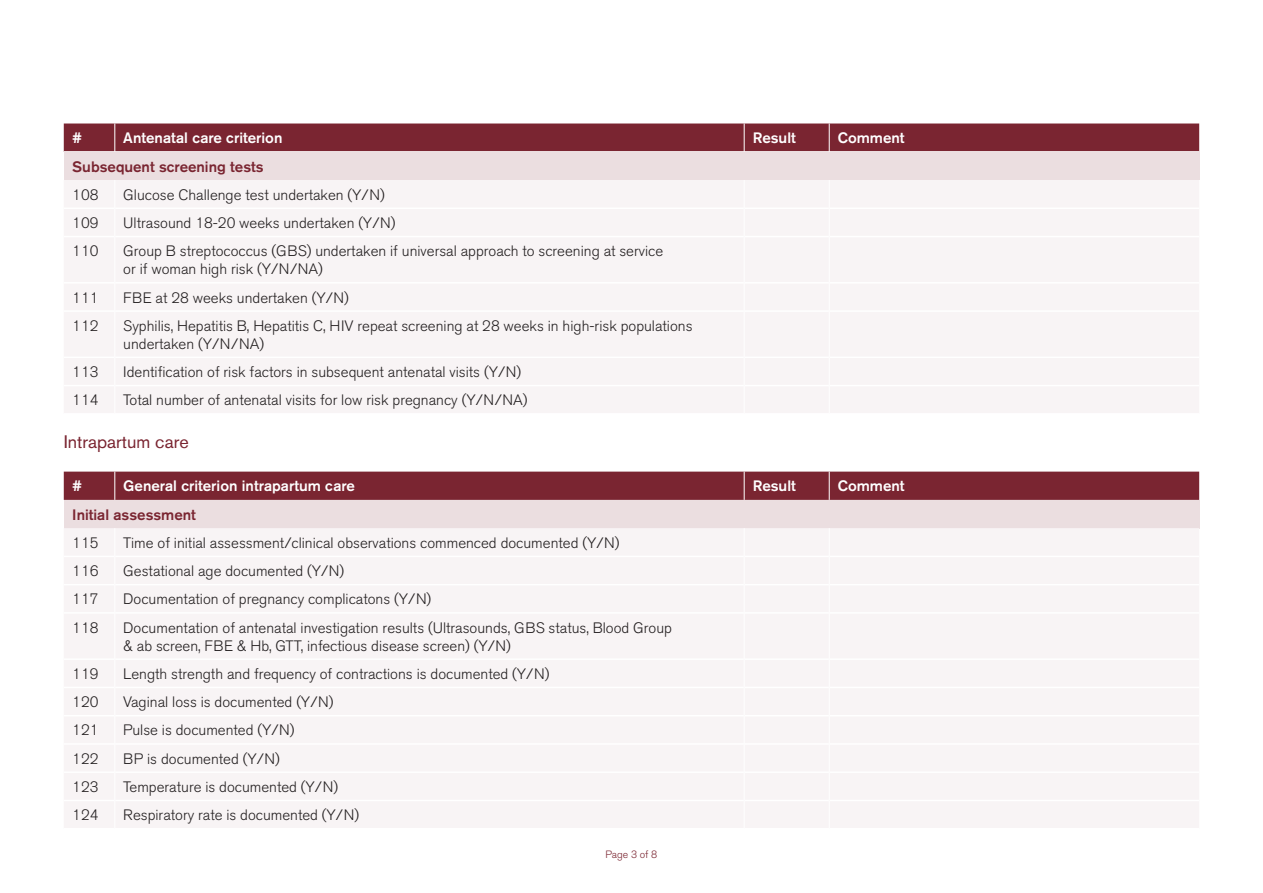
<style>
.page{position:relative;width:1263px;height:893px;background:#fff}
.page>*{position:absolute;margin:0;border:0;box-sizing:border-box;transform-origin:0 0}
.Heading_L2{font:18px "Akzidenz Grotesk BE";color:#7a2531}
.Body{font:300 15px/18px "Akzidenz Grotesk BE";color:#231f20}
.Heading_L3{font:500 15px "Akzidenz Grotesk BE";color:#fff}
.Heading_L3-2{font:500 15px "Akzidenz Grotesk BE";color:#7a2531}
.t1{font:300 10.5px "Akzidenz Grotesk BE";color:#7a2531}
</style>
<div class="page">
<div style="left:64px;top:152px;width:1135px;height:28px;background:#ebdee0"></div>
<div style="left:64px;top:180px;width:1135px;height:233px;background:#f8f4f5"></div>
<hr style="left:64px;top:208px;width:50px;height:1px;background:#fff">
<hr style="left:115px;top:208px;width:629px;height:1px;background:#fff">
<hr style="left:744px;top:208px;width:85px;height:1px;background:#fff">
<hr style="left:830px;top:208px;width:369px;height:1px;background:#fff">
<hr style="left:64px;top:236px;width:50px;height:1px;background:#fff">
<hr style="left:115px;top:236px;width:629px;height:1px;background:#fff">
<hr style="left:744px;top:236px;width:85px;height:1px;background:#fff">
<hr style="left:830px;top:236px;width:369px;height:1px;background:#fff">
<hr style="left:64px;top:282px;width:50px;height:2px;background:#fff">
<hr style="left:115px;top:282px;width:629px;height:2px;background:#fff">
<hr style="left:744px;top:282px;width:85px;height:2px;background:#fff">
<hr style="left:830px;top:282px;width:369px;height:2px;background:#fff">
<hr style="left:64px;top:310px;width:50px;height:2px;background:#fff">
<hr style="left:115px;top:310px;width:629px;height:2px;background:#fff">
<hr style="left:744px;top:310px;width:85px;height:2px;background:#fff">
<hr style="left:830px;top:310px;width:369px;height:2px;background:#fff">
<hr style="left:64px;top:357px;width:50px;height:1px;background:#fff">
<hr style="left:115px;top:357px;width:629px;height:1px;background:#fff">
<hr style="left:744px;top:357px;width:85px;height:1px;background:#fff">
<hr style="left:830px;top:357px;width:369px;height:1px;background:#fff">
<hr style="left:64px;top:385px;width:50px;height:1px;background:#fff">
<hr style="left:115px;top:385px;width:629px;height:1px;background:#fff">
<hr style="left:744px;top:385px;width:85px;height:1px;background:#fff">
<hr style="left:830px;top:385px;width:369px;height:1px;background:#fff">
<svg style="left:114px;top:180px;width:1px;height:57px"></svg>
<svg style="left:744px;top:180px;width:1px;height:56px"></svg>
<svg style="left:829px;top:180px;width:1px;height:57px"></svg>
<hr style="left:114px;top:237px;width:1px;height:46px;background:#fff">
<hr style="left:744px;top:237px;width:1px;height:46px;background:#fff">
<hr style="left:829px;top:237px;width:1px;height:46px;background:#fff">
<svg style="left:114px;top:283px;width:1px;height:28px"></svg>
<svg style="left:744px;top:284px;width:1px;height:26px"></svg>
<svg style="left:829px;top:283px;width:1px;height:28px"></svg>
<hr style="left:114px;top:311px;width:1px;height:46px;background:#fff">
<hr style="left:744px;top:311px;width:1px;height:46px;background:#fff">
<hr style="left:829px;top:311px;width:1px;height:46px;background:#fff">
<svg style="left:114px;top:357px;width:1px;height:56px"></svg>
<svg style="left:744px;top:358px;width:1px;height:55px"></svg>
<svg style="left:829px;top:357px;width:1px;height:56px"></svg>
<div style="left:64px;top:124px;width:1135px;height:28px;background:#7a2531"></div>
<div style="left:64px;top:500px;width:1135px;height:28px;background:#ebdee0"></div>
<div style="left:64px;top:528px;width:1135px;height:300px;background:#f8f4f5"></div>
<hr style="left:64px;top:584px;width:50px;height:1px;background:#fff">
<hr style="left:115px;top:584px;width:629px;height:1px;background:#fff">
<hr style="left:744px;top:584px;width:85px;height:1px;background:#fff">
<hr style="left:830px;top:584px;width:369px;height:1px;background:#fff">
<hr style="left:64px;top:612px;width:50px;height:2px;background:#fff">
<hr style="left:115px;top:612px;width:629px;height:2px;background:#fff">
<hr style="left:744px;top:612px;width:85px;height:2px;background:#fff">
<hr style="left:830px;top:612px;width:369px;height:2px;background:#fff">
<hr style="left:64px;top:658px;width:50px;height:2px;background:#fff">
<hr style="left:115px;top:658px;width:629px;height:2px;background:#fff">
<hr style="left:744px;top:658px;width:85px;height:2px;background:#fff">
<hr style="left:830px;top:658px;width:369px;height:2px;background:#fff">
<hr style="left:64px;top:687px;width:50px;height:1px;background:#fff">
<hr style="left:115px;top:687px;width:629px;height:1px;background:#fff">
<hr style="left:744px;top:687px;width:85px;height:1px;background:#fff">
<hr style="left:830px;top:687px;width:369px;height:1px;background:#fff">
<hr style="left:64px;top:715px;width:50px;height:1px;background:#fff">
<hr style="left:115px;top:715px;width:629px;height:1px;background:#fff">
<hr style="left:744px;top:715px;width:85px;height:1px;background:#fff">
<hr style="left:830px;top:715px;width:369px;height:1px;background:#fff">
<hr style="left:64px;top:743px;width:50px;height:2px;background:#fff">
<hr style="left:115px;top:743px;width:629px;height:2px;background:#fff">
<hr style="left:744px;top:743px;width:85px;height:2px;background:#fff">
<hr style="left:830px;top:743px;width:369px;height:2px;background:#fff">
<hr style="left:64px;top:771px;width:50px;height:2px;background:#fff">
<hr style="left:115px;top:771px;width:629px;height:2px;background:#fff">
<hr style="left:744px;top:771px;width:85px;height:2px;background:#fff">
<hr style="left:830px;top:771px;width:369px;height:2px;background:#fff">
<hr style="left:64px;top:800px;width:50px;height:1px;background:#fff">
<hr style="left:115px;top:800px;width:629px;height:1px;background:#fff">
<hr style="left:744px;top:800px;width:85px;height:1px;background:#fff">
<hr style="left:830px;top:800px;width:369px;height:1px;background:#fff">
<hr style="left:64px;top:556px;width:50px;height:1px;background:#fff">
<hr style="left:115px;top:556px;width:629px;height:1px;background:#fff">
<hr style="left:744px;top:556px;width:85px;height:1px;background:#fff">
<hr style="left:830px;top:556px;width:369px;height:1px;background:#fff">
<svg style="left:114px;top:528px;width:1px;height:85px"></svg>
<svg style="left:744px;top:528px;width:1px;height:84px"></svg>
<svg style="left:829px;top:528px;width:1px;height:85px"></svg>
<hr style="left:114px;top:613px;width:1px;height:46px;background:#fff">
<hr style="left:744px;top:613px;width:1px;height:46px;background:#fff">
<hr style="left:829px;top:613px;width:1px;height:46px;background:#fff">
<svg style="left:114px;top:659px;width:1px;height:169px"></svg>
<svg style="left:744px;top:660px;width:1px;height:168px"></svg>
<svg style="left:829px;top:659px;width:1px;height:169px"></svg>
<div style="left:64px;top:472px;width:1135px;height:28px;background:#7a2531"></div>
<p class="Heading_L3" style="left:72px;top:129px;width:12px">#</p>
<p class="Heading_L3" style="left:123px;top:129px;width:161px">Antenatal care criterion</p>
<p class="Heading_L3" style="left:753px;top:129px;width:45px">Result</p>
<p class="Heading_L3" style="left:838px;top:129px;width:68px">Comment</p>
<p class="Heading_L3-2" style="left:72px;top:157px;width:193px">Subsequent screening tests</p>
<p class="Body" style="left:72px;top:186px;width:28px">108</p>
<p class="Body" style="left:123px;top:186px;width:263px">Glucose Challenge test undertaken (Y/N)</p>
<p class="Body" style="left:72px;top:214px;width:28px">109</p>
<p class="Body" style="left:123px;top:214px;width:274px">Ultrasound 18-20 weeks undertaken (Y/N)</p>
<p class="Body" style="left:72px;top:242px;width:28px">110</p>
<p class="Body" style="left:123px;top:242px;width:541px">Group B streptococcus (GBS) undertaken if universal approach to screening at service or if woman high risk (Y/N/NA)</p>
<p class="Body" style="left:72px;top:289px;width:28px">111</p>
<p class="Body" style="left:123px;top:289px;width:227px">FBE at 28 weeks undertaken (Y/N)</p>
<p class="Body" style="left:72px;top:317px;width:28px">112</p>
<p class="Body" style="left:123px;top:317px;width:571px">Syphilis, Hepatitis B, Hepatitis C, HIV repeat screening at 28 weeks in high-risk populations undertaken (Y/N/NA)</p>
<p class="Body" style="left:72px;top:363px;width:28px">113</p>
<p class="Body" style="left:123px;top:363px;width:399px">Identification of risk factors in subsequent antenatal visits (Y/N)</p>
<p class="Body" style="left:72px;top:391px;width:28px">114</p>
<p class="Body" style="left:123px;top:391px;width:406px">Total number of antenatal visits for low risk pregnancy (Y/N/NA)</p>
<p class="Heading_L2" style="left:64px;top:431px;width:126px">Intrapartum care</p>
<p class="Heading_L3" style="left:72px;top:477px;width:12px">#</p>
<p class="Heading_L3" style="left:123px;top:477px;width:233px">General criterion intrapartum care</p>
<p class="Heading_L3" style="left:753px;top:477px;width:45px">Result</p>
<p class="Heading_L3" style="left:838px;top:477px;width:68px">Comment</p>
<p class="Heading_L3-2" style="left:72px;top:505px;width:125px">Initial assessment</p>
<p class="Body" style="left:72px;top:534px;width:28px">115</p>
<p class="Body" style="left:123px;top:534px;width:498px">Time of initial assessment/clinical observations commenced documented (Y/N)</p>
<p class="Body" style="left:72px;top:562px;width:28px">116</p>
<p class="Body" style="left:123px;top:562px;width:222px">Gestational age documented (Y/N)</p>
<p class="Body" style="left:72px;top:590px;width:28px">117</p>
<p class="Body" style="left:123px;top:590px;width:309px">Documentation of pregnancy complicatons (Y/N)</p>
<p class="Body" style="left:72px;top:619px;width:28px">118</p>
<p class="Body" style="left:123px;top:619px;width:550px">Documentation of antenatal investigation results (Ultrasounds, GBS status, Blood Group &amp; ab screen, FBE &amp; Hb, GTT, infectious disease screen) (Y/N)</p>
<p class="Body" style="left:72px;top:665px;width:28px">119</p>
<p class="Body" style="left:123px;top:665px;width:427px">Length strength and frequency of contractions is documented (Y/N)</p>
<p class="Body" style="left:72px;top:693px;width:28px">120</p>
<p class="Body" style="left:123px;top:693px;width:212px">Vaginal loss is documented (Y/N)</p>
<p class="Body" style="left:72px;top:722px;width:28px">121</p>
<p class="Body" style="left:123px;top:722px;width:173px">Pulse is documented (Y/N)</p>
<p class="Body" style="left:72px;top:750px;width:28px">122</p>
<p class="Body" style="left:123px;top:750px;width:158px">BP is documented (Y/N)</p>
<p class="Body" style="left:72px;top:778px;width:28px">123</p>
<p class="Body" style="left:123px;top:778px;width:216px">Temperature is documented (Y/N)</p>
<p class="Body" style="left:72px;top:806px;width:28px">124</p>
<p class="Body" style="left:123px;top:806px;width:237px">Respiratory rate is documented (Y/N)</p>
<p class="t1" style="left:605px;top:849px;width:53px">Page 3 of 8</p>
</div>
